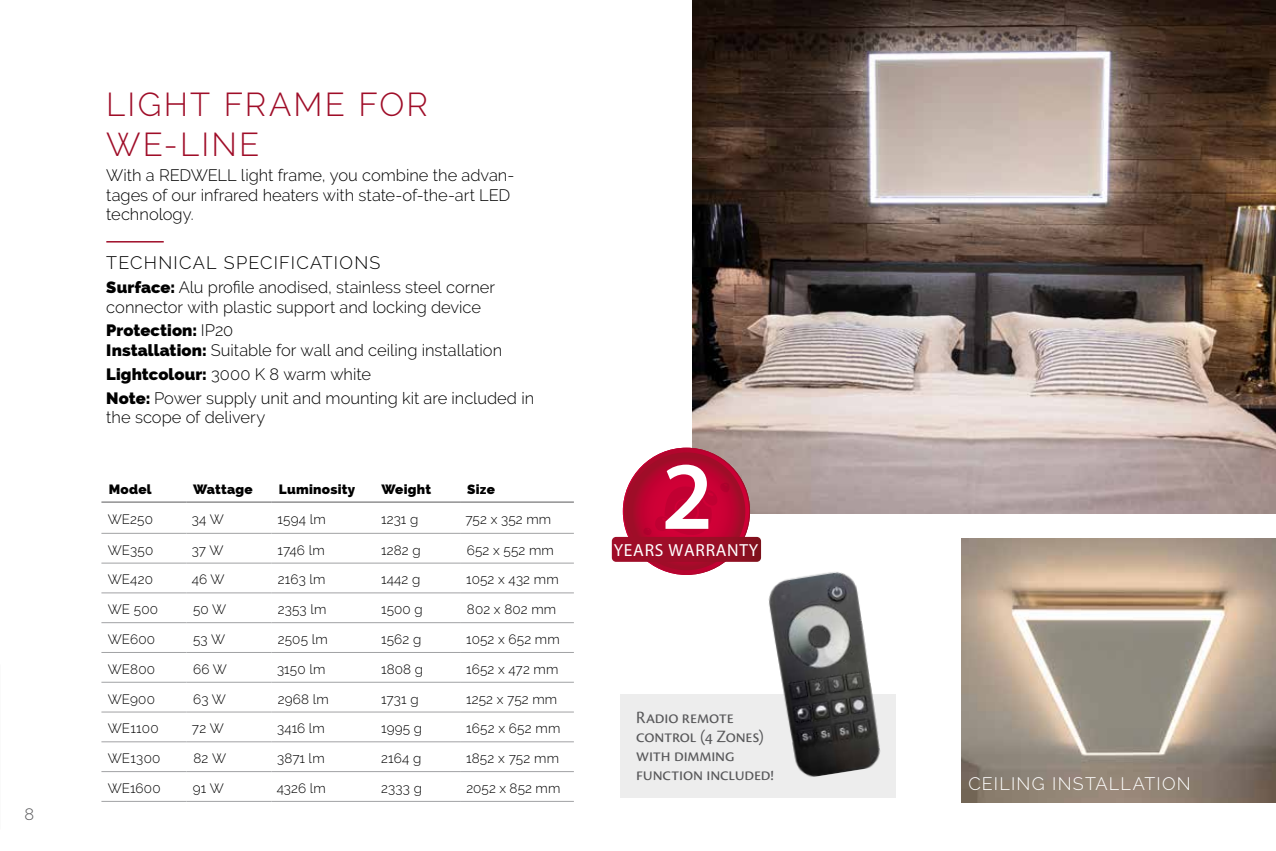
<style>
.page{position:relative;width:1276px;height:851px;background:#fff}
.page>*{position:absolute;margin:0;border:0;box-sizing:border-box;transform-origin:0 0}
.t1{font:600 97.05px "Myriad Pro";color:#fff}
.t2{font:300 33px/39.6px "Raleway";letter-spacing:.065em;color:#9f0d28}
.t3{font:18px/19.2px "Cronos Pro Subh";letter-spacing:-.01em;color:#58585a}
.t4{font:300 18px "Raleway";letter-spacing:.065em;color:#fff}
.t5{font:300 18px "Raleway";letter-spacing:.065em;color:#000}
.t6{font:17.55px "Myriad Pro";letter-spacing:.04em;color:#fff}
.t7{font:300 16.5px/19.5px "Raleway";color:#000}
.t8{font:300 16.5px "Raleway";color:#58585a}
.t9{font:300 13.5px "Raleway";letter-spacing:.01em;color:#000}
.t10{font:800 13.5px "Raleway";letter-spacing:.02em;color:#000}
.s1{font-weight:800}
</style>
<div class="page">
<hr style="left:106px;top:241px;width:58px;height:1px;background:#9f0d28">
<img style="left:692px;top:0;width:584px;height:513px">
<div style="left:620px;top:694px;width:276px;height:103px;background:#ededed"></div>
<img style="left:737px;top:554px;width:144px;height:223px">
<img style="left:961px;top:538px;width:315px;height:264px">
<hr style="left:101px;top:501px;width:85px;height:1px;background:#58585a">
<hr style="left:186px;top:501px;width:85px;height:1px;background:#58585a">
<hr style="left:271px;top:501px;width:104px;height:1px;background:#58585a">
<hr style="left:375px;top:501px;width:85px;height:1px;background:#58585a">
<hr style="left:460px;top:501px;width:114px;height:1px;background:#58585a">
<hr style="left:101px;top:533px;width:85px;height:1px;background:#a1a2a4">
<hr style="left:186px;top:533px;width:85px;height:1px;background:#a1a2a4">
<hr style="left:271px;top:533px;width:104px;height:1px;background:#a1a2a4">
<hr style="left:375px;top:533px;width:85px;height:1px;background:#a1a2a4">
<hr style="left:460px;top:533px;width:114px;height:1px;background:#a1a2a4">
<hr style="left:101px;top:562px;width:85px;height:1px;background:#a1a2a4">
<hr style="left:186px;top:562px;width:85px;height:1px;background:#a1a2a4">
<hr style="left:271px;top:562px;width:104px;height:1px;background:#a1a2a4">
<hr style="left:375px;top:562px;width:85px;height:1px;background:#a1a2a4">
<hr style="left:460px;top:562px;width:114px;height:1px;background:#a1a2a4">
<hr style="left:101px;top:592px;width:85px;height:1px;background:#a1a2a4">
<hr style="left:186px;top:592px;width:85px;height:1px;background:#a1a2a4">
<hr style="left:271px;top:592px;width:104px;height:1px;background:#a1a2a4">
<hr style="left:375px;top:592px;width:85px;height:1px;background:#a1a2a4">
<hr style="left:460px;top:592px;width:114px;height:1px;background:#a1a2a4">
<hr style="left:101px;top:622px;width:85px;height:1px;background:#a1a2a4">
<hr style="left:186px;top:622px;width:85px;height:1px;background:#a1a2a4">
<hr style="left:271px;top:622px;width:104px;height:1px;background:#a1a2a4">
<hr style="left:375px;top:622px;width:85px;height:1px;background:#a1a2a4">
<hr style="left:460px;top:622px;width:114px;height:1px;background:#a1a2a4">
<hr style="left:101px;top:652px;width:85px;height:1px;background:#a1a2a4">
<hr style="left:186px;top:652px;width:85px;height:1px;background:#a1a2a4">
<hr style="left:271px;top:652px;width:104px;height:1px;background:#a1a2a4">
<hr style="left:375px;top:652px;width:85px;height:1px;background:#a1a2a4">
<hr style="left:460px;top:652px;width:114px;height:1px;background:#a1a2a4">
<hr style="left:101px;top:681px;width:85px;height:1px;background:#a1a2a4">
<hr style="left:186px;top:681px;width:85px;height:1px;background:#a1a2a4">
<hr style="left:271px;top:681px;width:104px;height:1px;background:#a1a2a4">
<hr style="left:375px;top:681px;width:85px;height:1px;background:#a1a2a4">
<hr style="left:460px;top:681px;width:114px;height:1px;background:#a1a2a4">
<hr style="left:101px;top:711px;width:85px;height:1px;background:#a1a2a4">
<hr style="left:186px;top:711px;width:85px;height:1px;background:#a1a2a4">
<hr style="left:271px;top:711px;width:104px;height:1px;background:#a1a2a4">
<hr style="left:375px;top:711px;width:85px;height:1px;background:#a1a2a4">
<hr style="left:460px;top:711px;width:114px;height:1px;background:#a1a2a4">
<hr style="left:101px;top:741px;width:85px;height:1px;background:#a1a2a4">
<hr style="left:186px;top:741px;width:85px;height:1px;background:#a1a2a4">
<hr style="left:271px;top:741px;width:104px;height:1px;background:#a1a2a4">
<hr style="left:375px;top:741px;width:85px;height:1px;background:#a1a2a4">
<hr style="left:460px;top:741px;width:114px;height:1px;background:#a1a2a4">
<hr style="left:101px;top:771px;width:85px;height:1px;background:#a1a2a4">
<hr style="left:186px;top:771px;width:85px;height:1px;background:#a1a2a4">
<hr style="left:271px;top:771px;width:104px;height:1px;background:#a1a2a4">
<hr style="left:375px;top:771px;width:85px;height:1px;background:#a1a2a4">
<hr style="left:460px;top:771px;width:114px;height:1px;background:#a1a2a4">
<hr style="left:101px;top:800px;width:85px;height:1px;background:#a1a2a4">
<hr style="left:186px;top:800px;width:85px;height:1px;background:#a1a2a4">
<hr style="left:271px;top:800px;width:104px;height:1px;background:#a1a2a4">
<hr style="left:375px;top:800px;width:85px;height:1px;background:#a1a2a4">
<hr style="left:460px;top:800px;width:114px;height:1px;background:#a1a2a4">
<svg style="left:623px;top:448px;width:126px;height:126px"></svg>
<svg style="left:627px;top:452px;width:118px;height:118px;background:#af072c"></svg>
<svg style="left:612px;top:482px;width:149px;height:79px;background:#b82042"></svg>
<p class="t8" style="left:25px;top:804px;width:11px">8</p>
<h2 class="t2" style="left:106px;top:84px;width:323px">LIGHT FRAME FOR<br>WE-LINE</h2>
<p class="t7" style="left:106px;top:166px;width:409px">With a REDWELL light frame, you combine the advan&shy;tages of our infrared heaters with state-of-the-art LED technology.</p>
<p class="t5" style="left:106px;top:252px;width:276px">TECHNICAL SPECIFICATIONS</p>
<p class="t7" style="left:106px;top:277px;width:390px"><span class="s1">Surface:</span> Alu profile anodised, stainless steel corner connector with plastic support and locking device</p>
<p class="t7" style="left:106px;top:321px;width:397px"><span class="s1">Protection:</span> IP20<br><span class="s1">Installation:</span> Suitable for wall and ceiling installation</p>
<p class="t7" style="left:106px;top:362px;width:429px;line-height:23.7px"><span class="s1">Lightcolour:</span> 3000 K 8 warm white<br><span class="s1">Note:</span> Power supply unit and mounting kit are included in</p>
<p class="t7" style="left:106px;top:407px;width:160px">the scope of delivery</p>
<p class="t10" style="left:109px;top:481px;width:44px">Model</p>
<p class="t10" style="left:193px;top:481px;width:61px">Wattage</p>
<p class="t10" style="left:279px;top:481px;width:78px">Luminosity</p>
<p class="t10" style="left:382px;top:481px;width:51px">Weight</p>
<p class="t10" style="left:467px;top:481px;width:29px">Size</p>
<p class="t9" style="left:108px;top:511px;width:47px">WE250</p>
<p class="t9" style="left:192px;top:511px;width:33px">34 W</p>
<p class="t9" style="left:278px;top:511px;width:50px">1594 lm</p>
<p class="t9" style="left:381px;top:511px;width:39px">1231 g</p>
<p class="t9" style="left:465px;top:511px;width:87px">752 x 352 mm</p>
<p class="t9" style="left:108px;top:542px;width:47px">WE350</p>
<p class="t9" style="left:192px;top:542px;width:33px">37 W</p>
<p class="t9" style="left:278px;top:542px;width:49px">1746 lm</p>
<p class="t9" style="left:381px;top:542px;width:41px">1282 g</p>
<p class="t9" style="left:467px;top:542px;width:89px">652 x 552 mm</p>
<p class="t9" style="left:108px;top:571px;width:47px">WE420</p>
<p class="t9" style="left:192px;top:571px;width:34px">46 W</p>
<p class="t9" style="left:278px;top:571px;width:49px">2163 lm</p>
<p class="t9" style="left:381px;top:571px;width:41px">1442 g</p>
<p class="t9" style="left:466px;top:571px;width:94px">1052 x 432 mm</p>
<p class="t9" style="left:108px;top:601px;width:52px">WE 500</p>
<p class="t9" style="left:193px;top:601px;width:35px">50 W</p>
<p class="t9" style="left:278px;top:601px;width:50px">2353 lm</p>
<p class="t9" style="left:381px;top:601px;width:43px">1500 g</p>
<p class="t9" style="left:467px;top:601px;width:91px">802 x 802 mm</p>
<p class="t9" style="left:108px;top:631px;width:49px">WE600</p>
<p class="t9" style="left:193px;top:631px;width:33px">53 W</p>
<p class="t9" style="left:278px;top:631px;width:51px">2505 lm</p>
<p class="t9" style="left:381px;top:631px;width:42px">1562 g</p>
<p class="t9" style="left:466px;top:631px;width:95px">1052 x 652 mm</p>
<p class="t9" style="left:108px;top:661px;width:49px">WE800</p>
<p class="t9" style="left:193px;top:661px;width:35px">66 W</p>
<p class="t9" style="left:277px;top:661px;width:50px">3150 lm</p>
<p class="t9" style="left:381px;top:661px;width:44px">1808 g</p>
<p class="t9" style="left:466px;top:661px;width:94px">1652 x 472 mm</p>
<p class="t9" style="left:108px;top:690px;width:49px">WE900</p>
<p class="t9" style="left:193px;top:690px;width:34px">63 W</p>
<p class="t9" style="left:278px;top:690px;width:52px">2968 lm</p>
<p class="t9" style="left:381px;top:690px;width:39px">1731 g</p>
<p class="t9" style="left:466px;top:690px;width:93px">1252 x 752 mm</p>
<p class="t9" style="left:108px;top:720px;width:52px">WE1100</p>
<p class="t9" style="left:192px;top:720px;width:34px">72 W</p>
<p class="t9" style="left:277px;top:720px;width:49px">3416 lm</p>
<p class="t9" style="left:381px;top:720px;width:42px">1995 g</p>
<p class="t9" style="left:466px;top:720px;width:96px">1652 x 652 mm</p>
<p class="t9" style="left:108px;top:750px;width:54px">WE1300</p>
<p class="t9" style="left:193px;top:750px;width:34px">82 W</p>
<p class="t9" style="left:277px;top:750px;width:49px">3871 lm</p>
<p class="t9" style="left:381px;top:750px;width:42px">2164 g</p>
<p class="t9" style="left:466px;top:750px;width:94px">1852 x 752 mm</p>
<p class="t9" style="left:108px;top:780px;width:54px">WE1600</p>
<p class="t9" style="left:193px;top:780px;width:32px">91 W</p>
<p class="t9" style="left:277px;top:780px;width:50px">4326 lm</p>
<p class="t9" style="left:381px;top:780px;width:42px">2333 g</p>
<p class="t9" style="left:466px;top:780px;width:95px">2052 x 852 mm</p>
<h1 class="t1" style="left:661px;top:434px;width:54px">2</h1>
<p class="t6" style="left:614px;top:539px;width:146px">YEARS WARRANTY</p>
<p class="t3" style="left:636px;top:707px;width:139px">Radio remote control (4 Zones) with dimming function included!</p>
<p class="t4" style="left:922px;top:770px;width:177px">DECKENMONTAGE</p>
<p class="t4" style="left:968px;top:772px;width:224px">CEILING INSTALLATION</p>
</div>
